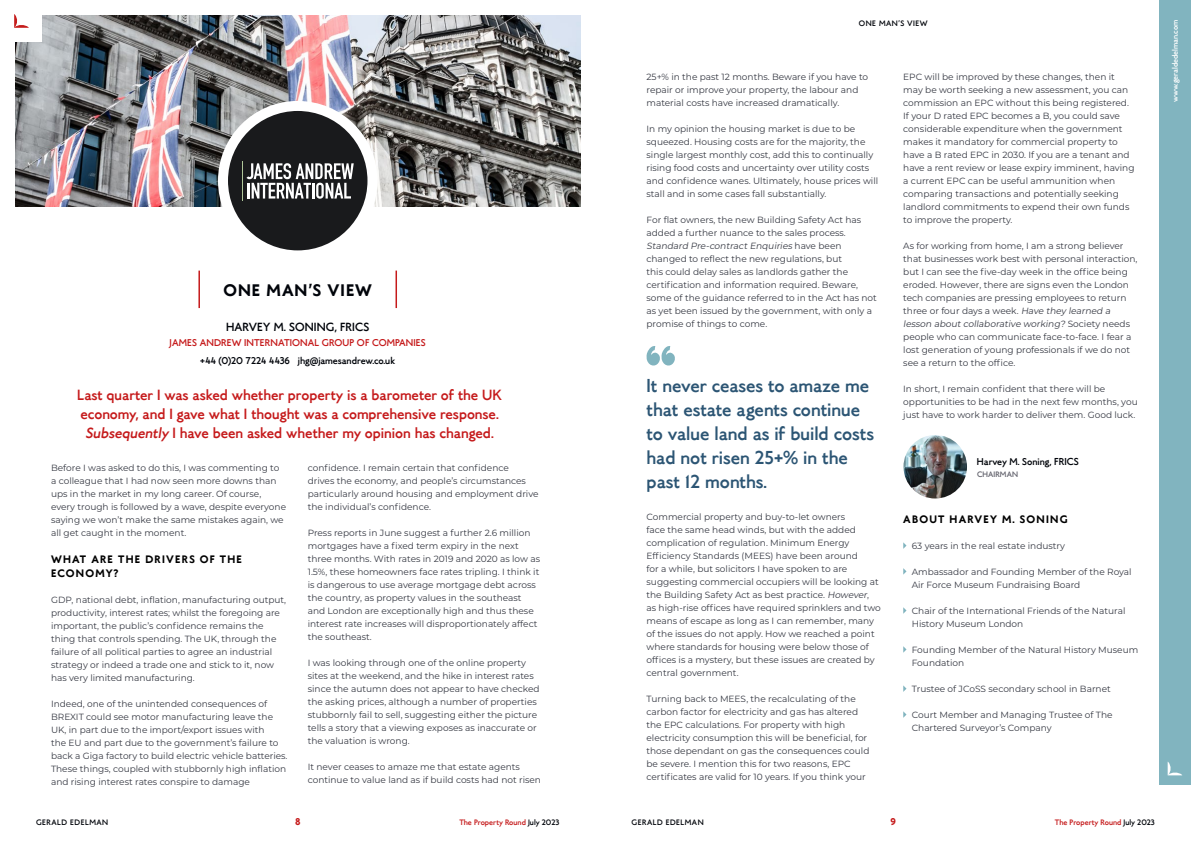
<style>
.page{position:relative;width:1191px;height:842px;background:#fff}
.page>*{position:absolute;margin:0;border:0;box-sizing:border-box;transform-origin:0 0}
.t1{font:500 19px/24px "MTT Roma";color:#2c5574}
.t2{font:700 17px "MTT Roma";letter-spacing:.06em;color:#01040a}
.t3{font:500 15px/19px "MTT Roma";color:#c51a1b;text-align:center}
.t4{font:500 12px "MTT Roma";letter-spacing:.01em;color:#01040a}
.t5{font:700 11px/14px "MTT Roma";letter-spacing:.11em;color:#000}
.t6{font:500 10px "MTT Roma";color:#01040a}
.t7{font:500 10px "MTT Roma";letter-spacing:.01em;color:#c51a1b}
.t8{font:700 10px "MTT Roma";color:#c51a1b}
.t9{font:9px/13px "Montserrat";color:#353842}
.t10{font:500 8px "MTT Roma";color:#c51a1b}
.t11{font:500 8px "MTT Roma";letter-spacing:.06em;color:#01040a}
.t12{font:500 8px "MTT Roma";color:#fff}
.t13{font:500 8px "MTT Roma";letter-spacing:.01em;color:#63636d}
.s1{font-style:italic}
.s2{font-size:10.2px}
.s3{color:#01040a}
</style>
<div class="page">
<div style="left:1158px;top:0;width:33px;height:785px;background:#81b4bf"></div>
<svg style="left:1167px;top:762px;width:15px;height:13px"></svg>
<img style="left:15px;top:16px;width:565px;height:191px">
<hr style="left:198px;top:271px;width:2px;height:37px;background:#c51a1b">
<hr style="left:395px;top:271px;width:2px;height:37px;background:#c51a1b">
<div style="left:223px;top:106px;width:149px;height:149px;background:#191a1c;border-radius:50%"></div>
<div style="left:218px;top:101px;width:159px;height:159px;border:10px solid #fff;border-radius:50%"></div>
<svg style="left:246px;top:163px;width:108px;height:36px"></svg>
<hr style="left:242px;top:161px;width:1px;height:39px;background:#afc699">
<svg style="left:646px;top:346px;width:29px;height:20px"></svg>
<svg style="left:903px;top:542px;width:3px;height:7px"></svg>
<svg style="left:903px;top:568px;width:3px;height:7px"></svg>
<svg style="left:903px;top:607px;width:3px;height:7px"></svg>
<svg style="left:903px;top:646px;width:3px;height:7px"></svg>
<svg style="left:903px;top:685px;width:3px;height:7px"></svg>
<svg style="left:903px;top:711px;width:3px;height:7px"></svg>
<img style="left:903px;top:435px;width:64px;height:63px;border-radius:32px">
<div style="left:0;top:0;width:42px;height:42px;background:#fff"></div>
<svg style="left:14px;top:14px;width:15px;height:14px"></svg>
<h2 class="t2" style="left:223px;top:279px;width:150px">ONE MAN’S VIEW</h2>
<h3 class="t4" style="left:226px;top:319px;width:145px">HARVEY M. SONING, FRICS</h3>
<p class="t7" style="left:170px;top:336px;width:258px">JAMES ANDREW INTERNATIONAL GROUP OF COMPANIES</p>
<p class="t6" style="left:200px;top:354px;width:196px">+44 (0)20 7224 4436 jhg@jamesandrew.co.uk</p>
<h3 class="t3" style="left:77px;top:384px;width:426px">Last quarter I was asked whether property is a barometer of the UK economy, and I gave what I thought was a comprehensive response.<br><span class="s1">Subsequently</span> I have been asked whether my opinion has changed.</h3>
<p class="t9" style="left:308px;top:460px;width:232px">confidence. I remain certain that confidence<br>drives the economy, and people’s circumstances particularly around housing and employment drive the individual’s confidence.</p>
<p class="t9" style="left:308px;top:525px;width:234px">Press reports in June suggest a further 2.6 million mortgages have a fixed term expiry in the next three months. With rates in 2019 and 2020 as low as 1.5%, these homeowners face rates tripling. I think it is dangerous to use average mortgage debt across the country, as property values in the southeast and London are exceptionally high and thus these interest rate increases will disproportionately affect the southeast.</p>
<p class="t9" style="left:308px;top:655px;width:233px">I was looking through one of the online property sites at the weekend, and the hike in interest rates since the autumn does not appear to have checked the asking prices, although a number of properties stubbornly fail to sell, suggesting either the picture tells a story that a viewing exposes as inaccurate or the valuation is wrong.</p>
<p class="t9" style="left:308px;top:759px;width:235px">It never ceases to amaze me that estate agents continue to value land as if build costs had not risen</p>
<p class="t9" style="left:51px;top:460px;width:237px">Before I was asked to do this, I was commenting to a colleague that I had now seen more downs than ups in the market in my long career. Of course, every trough is followed by a wave, despite everyone saying we won’t make the same mistakes again, we all get caught in the moment.</p>
<p class="t5" style="left:51px;top:551px;width:192px">WHAT ARE THE DRIVERS OF THE<br>ECONOMY?</p>
<p class="t9" style="left:51px;top:592px;width:237px">GDP, national debt, inflation, manufacturing output, productivity, interest rates; whilst the foregoing are important, the public’s confidence remains the thing that controls spending. The UK, through the failure of all political parties to agree an industrial strategy or indeed a trade one and stick to it, now has very limited manufacturing.</p>
<p class="t9" style="left:51px;top:696px;width:238px">Indeed, one of the unintended consequences of BREXIT could see motor manufacturing leave the UK, in part due to the import/export issues with<br>the EU and part due to the government’s failure to back a Giga factory to build electric vehicle batteries.<br>These things, coupled with stubbornly high inflation and rising interest rates conspire to damage</p>
<p class="t11" style="left:859px;top:18px;width:70px">ONE MAN’S VIEW</p>
<p class="t9" style="left:646px;top:70px;width:223px">25+% in the past 12 months. Beware if you have to repair or improve your property, the labour and material costs have increased dramatically.</p>
<p class="t9" style="left:646px;top:122px;width:233px">In my opinion the housing market is due to be squeezed. Housing costs are for the majority, the single largest monthly cost, add this to continually rising food costs and uncertainty over utility costs and confidence wanes. Ultimately, house prices will stall and in some cases fall substantially.</p>
<p class="t9" style="left:646px;top:213px;width:232px">For flat owners, the new Building Safety Act has added a further nuance to the sales process.<br><span class="s1">Standard Pre-contract Enquiries</span> h a ve b e e n changed to reflect the new regulations, but<br>this could delay sales as landlords gather the certification and information required. Beware, some of the guidance referred to in the Act has not as yet been issued by the government, with only a promise of things to come.</p>
<h1 class="t1" style="left:646px;top:373px;width:229px">It never ceases to amaze me that estate agents continue to value land as if build costs had not risen 25+% in the past 12 months.</h1>
<p class="t9" style="left:646px;top:510px;width:236px">Commercial property and buy-to-let owners<br>face the same head winds, but with the added complication of regulation. Minimum Energy Efficiency Standards (MEES) have been around<br>for a while, but solicitors I have spoken to are suggesting commercial occupiers will be looking at the Building Safety Act as best practice. <span class="s1">However</span>, as high-rise offices have required sprinklers and two means of escape as long as I can remember, many of the issues do not apply. How we reached a point where standards for housing were below those of offices is a mystery, but these issues are created by central government.</p>
<p class="t9" style="left:646px;top:692px;width:224px">Turning back to MEES, the recalculating of the carbon factor for electricity and gas has altered the EPC calculations. For property with high electricity consumption this will be beneficial, for those dependant on gas the consequences could be severe. I mention this for two reasons, EPC certificates are valid for 10 years. If you think your</p>
<p class="t9" style="left:903px;top:70px;width:233px">EPC will be improved by these changes, then it may be worth seeking a new assessment, you can commission an EPC without this being registered.<br>If your D rated EPC becomes a B, you could save considerable expenditure when the government makes it mandatory for commercial property to have a B rated EPC in 2030. If you are a tenant and have a rent review or lease expiry imminent, having a current EPC can be useful ammunition when comparing transactions and potentially seeking landlord commitments to expend their own funds to improve the property.</p>
<p class="t9" style="left:903px;top:238px;width:236px">As for working from home, I am a strong believer that businesses work best with personal interaction, but I can see the five-day week in the office being eroded. However, there are signs even the London tech companies are pressing employees to return three or four days a week. <span class="s1">Have they learned a lesson about collaborative working?</span> S o c i ety n e e d s people who can communicate face-to-face. I fear a lost generation of young professionals if we do not see a return to the office.</p>
<p class="t9" style="left:903px;top:382px;width:236px">In short, I remain confident that there will be opportunities to be had in the next few months, you just have to work harder to deliver them. Good luck.</p>
<p class="t6" style="left:977px;top:455px;width:103px">Harvey M. Soning, <span class="s2">FRICS</span></p>
<p class="t13" style="left:977px;top:469px;width:42px">CHAIRMAN</p>
<p class="t5" style="left:903px;top:511px;width:166px">ABOUT HARVEY M. SONING</p>
<p class="t9" style="left:911px;top:539px;width:155px">63 years in the real estate industry</p>
<p class="t9" style="left:911px;top:565px;width:221px">Ambassador and Founding Member of the Royal<br>Air Force Museum Fundraising Board</p>
<p class="t9" style="left:911px;top:604px;width:215px">Chair of the International Friends of the Natural<br>History Museum London</p>
<p class="t9" style="left:911px;top:643px;width:228px">Founding Member of the Natural History Museum<br>Foundation</p>
<p class="t9" style="left:911px;top:682px;width:200px">Trustee of JCoSS secondary school in Barnet</p>
<p class="t9" style="left:911px;top:708px;width:202px">Court Member and Managing Trustee of The<br>Chartered Surveyor’s Company</p>
<p class="t11" style="left:36px;top:817px;width:74px">GERALD EDELMAN</p>
<p class="t8" style="left:295px;top:815px;width:7px">8</p>
<p class="t10" style="left:459px;top:817px;width:102px">The Property Round <span class="s3">July 2023</span></p>
<p class="t11" style="left:631px;top:817px;width:74px">GERALD EDELMAN</p>
<p class="t8" style="left:890px;top:815px;width:7px">9</p>
<p class="t10" style="left:1054px;top:817px;width:102px">The Property Round <span class="s3">July 2023</span></p>
<p class="t12" style="left:1170px;top:102px;width:84px;rotate:-90deg">www.geraldedelman.com</p>
</div>
